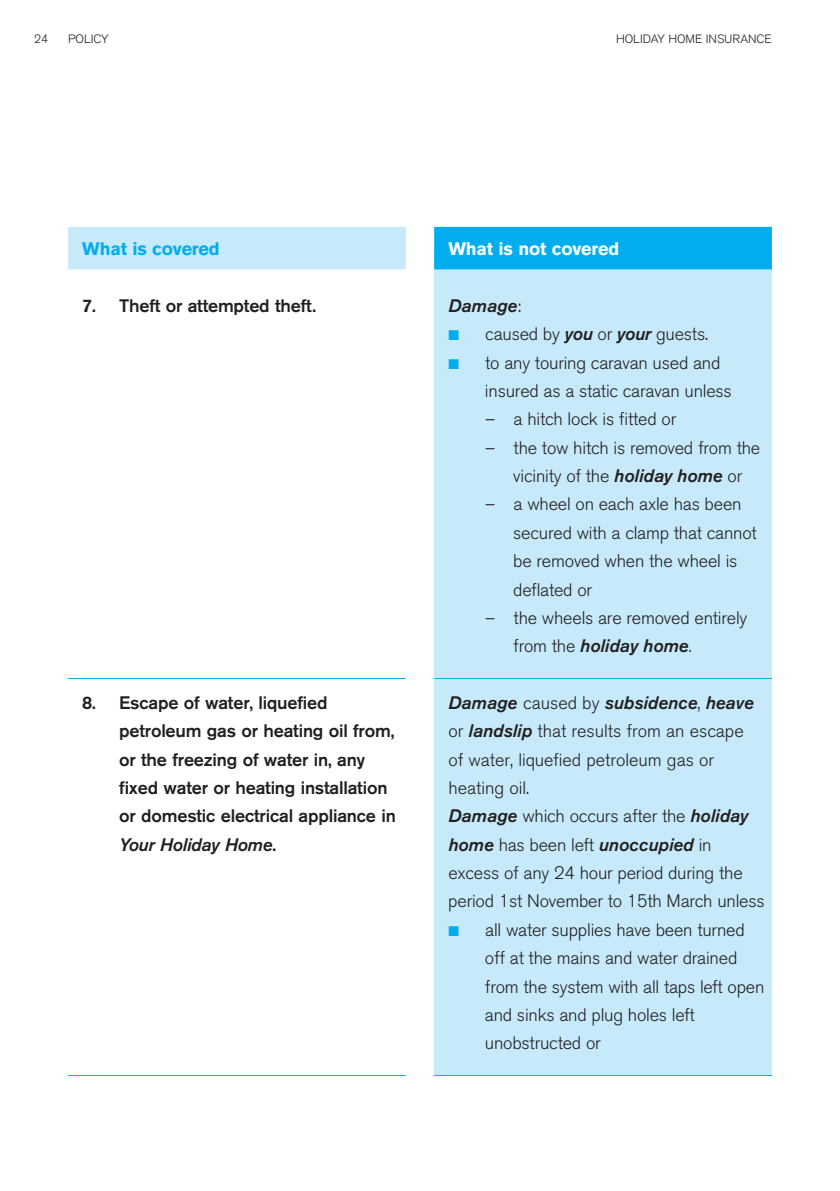
<style>
.page{position:relative;width:840px;height:1191px;background:#fff}
.page>*{position:absolute;margin:0;border:0;box-sizing:border-box;transform-origin:0 0}
.t1{font:300 18px/28.4px "Akzidenz Grotesk BQ";letter-spacing:-.01em;color:#231f20}
.t2{font:500 18px/28.4px "Akzidenz Grotesk BQ";letter-spacing:-.01em;color:#231f20}
.t3{font:italic 18px "Akzidenz Grotesk BQ Med";color:#231f20}
.t4{font:700 18px "Akzidenz Grotesk BQ";letter-spacing:-.01em;color:#fff}
.t5{font:700 18px "Akzidenz Grotesk BQ";letter-spacing:-.01em;color:#00aeef}
.t6{font:300 12px "Akzidenz Grotesk BQ";color:#231f20}
.s1{font-family:"Akzidenz Grotesk BQ";font-weight:300;font-style:normal}
.s2{color:#00aeef}
.s3{font-family:"Akzidenz Grotesk BQ Med";font-weight:400;font-style:italic}
.s4{font-family:"Akzidenz Grotesk BQ";font-weight:500;font-style:normal}
</style>
<div class="page">
<div style="left:434px;top:249px;width:337px;height:826px;background:#c6eafa"></div>
<div style="left:68px;top:227px;width:337px;height:42px;background:#c6eafa"></div>
<hr style="left:68px;top:678px;width:337px;height:1px;background:#00aeef">
<hr style="left:68px;top:1075px;width:337px;height:1px;background:#00aeef">
<div style="left:434px;top:227px;width:337px;height:42px;background:#00aeef"></div>
<hr style="left:434px;top:678px;width:337px;height:1px;background:#00aeef">
<hr style="left:434px;top:1075px;width:337px;height:1px;background:#00aeef">
<p class="t6" style="left:34px;top:34px;width:15px">24</p>
<p class="t6" style="left:68px;top:34px;width:42px">POLICY</p>
<p class="t6" style="left:615px;top:34px;width:157px">HOLIDAY HOME INSURANCE</p>
<p class="t5" style="left:82px;top:242px;width:139px">What is covered</p>
<p class="t4" style="left:448px;top:242px;width:172px">What is not covered</p>
<p class="t2" style="left:82px;top:293px;width:235px">7. Theft or attempted theft.</p>
<p class="t3" style="left:448px;top:299px;width:74px">Damage<span class="s1">:</span></p>
<p class="t1" style="left:448px;top:322px;width:261px"><span class="s2">■</span> caused by <span class="s3">you</span> or <span class="s3">your</span> guests.</p>
<p class="t1" style="left:484px;top:350px;width:248px;text-indent:-37px"><span class="s2">■</span> to any touring caravan used and insured as a static caravan unless</p>
<p class="t1" style="left:485px;top:407px;width:192px">– a hitch lock is fitted or</p>
<p class="t1" style="left:485px;top:435px;width:276px;text-align:center">– the tow hitch is removed from the vicinity of the <span class="s3">holiday home</span> or</p>
<p class="t1" style="left:513px;top:492px;width:245px;text-indent:-28px">– a wheel on each axle has been secured with a clamp that cannot be removed when the wheel is deflated or</p>
<p class="t1" style="left:485px;top:605px;width:263px">– the wheels are removed entirely</p>
<p class="t3" style="left:513px;top:639px;width:180px"><span class="s1">from the</span> holiday home<span class="s1">.</span></p>
<p class="t2" style="left:119px;top:690px;width:278px;text-indent:-37px">8. Escape of water, liquefied petroleum gas or heating oil from, or the freezing of water in, any fixed water or heating installation or domestic electrical appliance in</p>
<p class="t3" style="left:119px;top:838px;width:158px">Your Holiday Home<span class="s4">.</span></p>
<p class="t3" style="left:448px;top:696px;width:307px">Damage <span class="s1">caused by</span> subsidence<span class="s1">,</span> heave</p>
<p class="t1" style="left:448px;top:719px;width:301px">or <span class="s3">landslip</span> that results from an escape of water, liquefied petroleum gas or heating oil.<br><span class="s3">Damage</span> which occurs after the <span class="s3">holiday</span></p>
<p class="t3" style="left:448px;top:838px;width:264px">home <span class="s1">has been left</span> unoccupied <span class="s1">in</span></p>
<p class="t1" style="left:448px;top:860px;width:318px">excess of any 24 hour period during the period 1st November to 15th March unless</p>
<p class="t1" style="left:484px;top:917px;width:281px;text-indent:-36px"><span class="s2">■</span> all water supplies have been turned off at the mains and water drained from the system with all taps left open and sinks and plug holes left unobstructed or</p>
</div>
